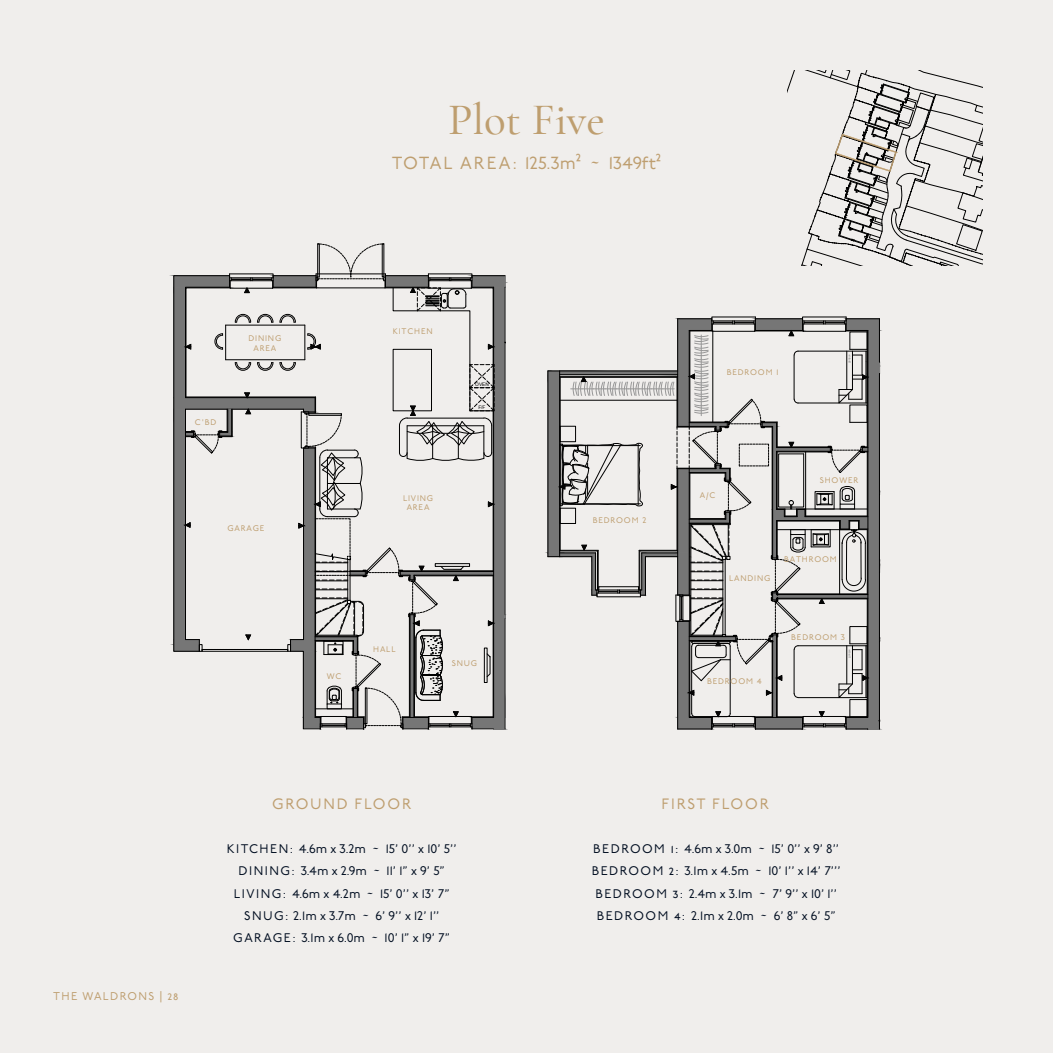
<style>
.page{position:relative;width:1053px;height:1053px;background:#fff}
.page>*{position:absolute;margin:0;border:0;box-sizing:border-box;transform-origin:0 0}
.t1{font:500 45px "Cormorant Garamond";color:#be9e6f}
.t2{font:17.5px "P22 Underground";color:#be9e6f}
.t3{font:15px "P22 Underground Bk S";letter-spacing:.12em;color:#be9e6f}
.t4{font:12.5px/22.1px "P22 Underground";color:#000d20;text-align:center}
.t5{font:11.25px "P22 Underground Bk S";letter-spacing:.12em;color:#be9e6f}
.t6{font:8.12px/9.8px "P22 Underground";letter-spacing:.1em;color:#bd9d6e;text-align:center}
.t7{font:4.88px "Arial";color:#010101}
.s1{font-family:"P22 Underground Bk S"}
</style>
<div class="page">
<div style="left:0;top:0;width:1052px;height:1052px;background:#f0eeec"></div>
<svg style="left:787px;top:71px;width:7px;height:22px"></svg>
<svg style="left:801px;top:71px;width:181px;height:195px"></svg>
<svg style="left:173px;top:243px;width:333px;height:487px"></svg>
<svg style="left:547px;top:316px;width:333px;height:414px"></svg>
<h1 class="t1" style="left:448px;top:92px;width:158px">Plot Five</h1>
<h2 class="t2" style="left:392px;top:153px;width:271px"><span class="s1">TOTAL AREA:</span> 125.3m² ~ 1349ft²</h2>
<p class="t6" style="left:195px;top:417px;width:23px">C'BD</p>
<p class="t6" style="left:248px;top:334px;width:34px">DINING<br>AREA</p>
<p class="t6" style="left:227px;top:523px;width:38px">GARAGE</p>
<p class="t6" style="left:393px;top:326px;width:41px">KITCHEN</p>
<p class="t6" style="left:403px;top:493px;width:32px">LIVING<br>AREA</p>
<p class="t7" style="left:475px;top:381px;width:15px">OVEN</p>
<p class="t7" style="left:478px;top:404px;width:9px">F/F</p>
<p class="t6" style="left:327px;top:671px;width:16px">WC</p>
<p class="t6" style="left:373px;top:644px;width:24px">HALL</p>
<p class="t6" style="left:451px;top:659px;width:27px">SNUG</p>
<p class="t6" style="left:592px;top:516px;width:55px">BEDROOM 2</p>
<p class="t6" style="left:726px;top:368px;width:53px">BEDROOM 1</p>
<p class="t6" style="left:700px;top:490px;width:17px">A/C</p>
<p class="t6" style="left:819px;top:475px;width:40px">SHOWER</p>
<p class="t6" style="left:729px;top:573px;width:43px">LANDING</p>
<p class="t6" style="left:784px;top:555px;width:54px">BATHROOM</p>
<p class="t6" style="left:791px;top:632px;width:55px">BEDROOM 3</p>
<p class="t6" style="left:707px;top:676px;width:56px">BEDROOM 4</p>
<p class="t5" style="left:53px;top:989px;width:127px">THE WALDRONS | 28</p>
<p class="t3" style="left:272px;top:795px;width:141px">GROUND FLOOR</p>
<p class="t3" style="left:661px;top:795px;width:109px">FIRST FLOOR</p>
<p class="t4" style="left:227px;top:838px;width:231px"><span class="s1">KITCHEN:</span> 4.6m x 3.2m ~ 15’ 0’’ x 10’ 5’’ <span class="s1">DINING:</span> 3.4m x 2.9m ~ 11’ 1” x 9’ 5” <span class="s1">LIVING:</span> 4.6m x 4.2m ~ 15’ 0’’ x 13’ 7” <span class="s1">SNUG:</span> 2.1m x 3.7m ~ 6’ 9’’ x 12’ 1’’ <span class="s1">GARAGE:</span> 3.1m x 6.0m ~ 10’ 1” x 19’ 7”</p>
<p class="t4" style="left:591px;top:838px;width:250px"><span class="s1">BEDROOM 1:</span> 4.6m x 3.0m ~ 15’ 0’’ x 9’ 8’’ <span class="s1">BEDROOM 2:</span> 3.1m x 4.5m ~ 10’ 1’’ x 14’ 7’’’ <span class="s1">BEDROOM 3:</span> 2.4m x 3.1m ~ 7’ 9’’ x 10’ 1’’ <span class="s1">BEDROOM 4:</span> 2.1m x 2.0m ~ 6’ 8” x 6’ 5”</p>
</div>
